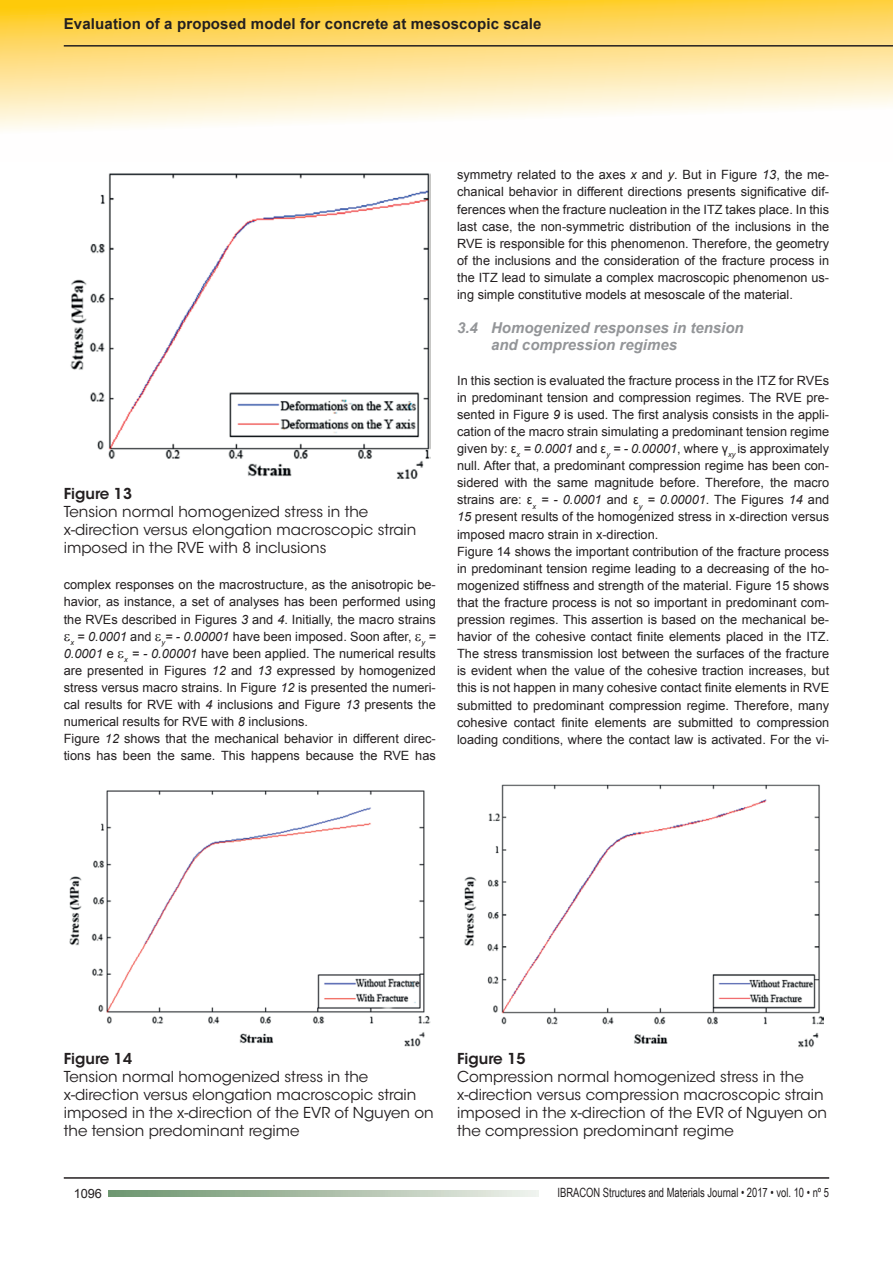
<style>
.page{position:relative;width:893px;height:1263px;background:#fff}
.page>*{position:absolute;margin:0;border:0;box-sizing:border-box;transform-origin:0 0}
.t1{font:15px/18px "ITC Avant Garde Std";color:#231f20}
.t2{font:700 15px "Arial";letter-spacing:.01em;color:#231f20}
.t3{font:italic 700 15px/17.1px "Arial";color:#939598}
.t4{font:600 15px "ITC Avant Garde Std";color:#231f20}
.t5{font:12.75px/17.1px "Arial";color:#231f20;text-align:justify}
.t6{font:12.75px "Arial Narrow";color:#231f20;scale:.9 1}
.s1{font-style:italic}
</style>
<div class="page">
<svg style="left:0;top:0;width:893px;height:130px;background:#fee498"></svg>
<hr style="left:64px;top:1177px;width:765px;height:2px;background:#231f20">
<hr style="left:64px;top:45px;width:829px;height:2px;background:#231f20">
<svg style="left:108px;top:1190px;width:431px;height:6px;background:#acc0aa"></svg>
<img style="left:70px;top:173px;width:361px;height:306px">
<img style="left:69px;top:790px;width:362px;height:257px">
<img style="left:464px;top:784px;width:360px;height:263px">
<p class="t2" style="left:64px;top:13px;width:479px">Evaluation of a proposed model for concrete at mesoscopic scale</p>
<p class="t4" style="left:64px;top:484px;width:70px">Figure 13</p>
<p class="t1" style="left:64px;top:503px;width:354px">Tension normal homogenized stress in the x-direction versus elongation macroscopic strain imposed in the RVE with 8 inclusions</p>
<p class="t5" style="left:64px;top:576px;width:374px">complex responses on the macrostructure, as the anisotropic be-</p>
<p class="t5" style="left:64px;top:593px;width:374px">havior, as instance, a set of analyses has been performed using</p>
<p class="t5" style="left:64px;top:611px;width:374px">the RVEs described in Figures <span class="s1">3</span> and <span class="s1">4</span>. Initially, the macro strains</p>
<p class="t5" style="left:70px;top:628px;width:367px"><sub>x</sub> <span class="s1">= 0.0001</span> and <sub>y</sub><span class="s1">= - 0.00001</span> have been imposed. Soon after, <sub>y</sub> <span class="s1">=</span></p>
<p class="t5" style="left:64px;top:645px;width:374px"><span class="s1">0.0001</span> e <sub>x</sub> <span class="s1">= - 0.00001</span> have been applied. The numerical results</p>
<p class="t5" style="left:64px;top:662px;width:374px">are presented in Figures <span class="s1">12</span> and <span class="s1">13</span> expressed by homogenized</p>
<p class="t5" style="left:64px;top:679px;width:374px">stress versus macro strains. In Figure <span class="s1">12</span> is presented the numeri-</p>
<p class="t5" style="left:64px;top:696px;width:374px">cal results for RVE with <span class="s1">4</span> inclusions and Figure <span class="s1">13</span> presents the</p>
<p class="t5" style="left:64px;top:713px;width:246px">numerical results for RVE with <span class="s1">8</span> inclusions.</p>
<p class="t5" style="left:64px;top:730px;width:374px">Figure <span class="s1">12</span> shows that the mechanical behavior in different direc-</p>
<p class="t5" style="left:64px;top:747px;width:374px">tions has been the same. This happens because the RVE has</p>
<p class="t5" style="left:457px;top:166px;width:374px">symmetry related to the axes <span class="s1">x</span> and <span class="s1">y</span>. But in Figure <span class="s1">13</span>, the me&shy;chanical behavior in different directions presents significative dif&shy;ferences when the fracture nucleation in the ITZ takes place. In this last case, the non-symmetric distribution of the inclusions in the RVE is responsible for this phenomenon. Therefore, the geometry of the inclusions and the consideration of the fracture process in the ITZ lead to simulate a complex macroscopic phenomenon us&shy;ing simple constitutive models at mesoscale of the material.</p>
<p class="t3" style="left:491px;top:320px;width:254px;text-indent:-34px">3.4 Homogenized responses in tension and compression regimes</p>
<p class="t5" style="left:457px;top:372px;width:374px;text-align:left">In this section is evaluated the fracture process in the ITZ for RVEs in predominant tension and compression regimes. The RVE pre&shy;sented in Figure <span class="s1">9</span> is used. The first analysis consists in the appli&shy;cation of the macro strain simulating a predominant tension regime given by: ε<sub>x</sub> <span class="s1">= 0.0001</span> and ε<sub>y</sub> <span class="s1">= - 0.00001</span>, where γ<sub>xy</sub> is approximately null. After that, a predominant compression regime has been con&shy;sidered with the same magnitude before. Therefore, the macro strains are: ε<sub>x</sub> <span class="s1">= - 0.0001</span> and ε<sub>y</sub> <span class="s1">= 0.00001</span>. The Figures <span class="s1">14</span> and <span class="s1">15</span> present results of the homogenized stress in x-direction versus imposed macro strain in x-direction.<br>Figure 14 shows the important contribution of the fracture process in predominant tension regime leading to a decreasing of the ho&shy;mogenized stiffness and strength of the material. Figure 15 shows that the fracture process is not so important in predominant com&shy;pression regimes. This assertion is based on the mechanical be&shy;havior of the cohesive contact finite elements placed in the ITZ.<br>The stress transmission lost between the surfaces of the fracture is evident when the value of the cohesive traction increases, but this is not happen in many cohesive contact finite elements in RVE submitted to predominant compression regime. Therefore, many cohesive contact finite elements are submitted to compression loading conditions, where the contact law is activated. For the vi-</p>
<p class="t4" style="left:64px;top:1049px;width:70px">Figure 14</p>
<p class="t1" style="left:64px;top:1068px;width:372px">Tension normal homogenized stress in the x-direction versus elongation macroscopic strain imposed in the x-direction of the EVR of Nguyen on the tension predominant regime</p>
<p class="t4" style="left:457px;top:1049px;width:70px">Figure 15</p>
<p class="t1" style="left:457px;top:1068px;width:372px">Compression normal homogenized stress in the x-direction versus compression macroscopic strain imposed in the x-direction of the EVR of Nguyen on the compression predominant regime</p>
<p class="t5" style="left:74px;top:1185px;width:30px">1096</p>
<p class="t6" style="left:557px;top:1183px;width:303px">IBRACON Structures and Materials Journal • 2017 • vol. 10 • nº 5</p>
</div>
